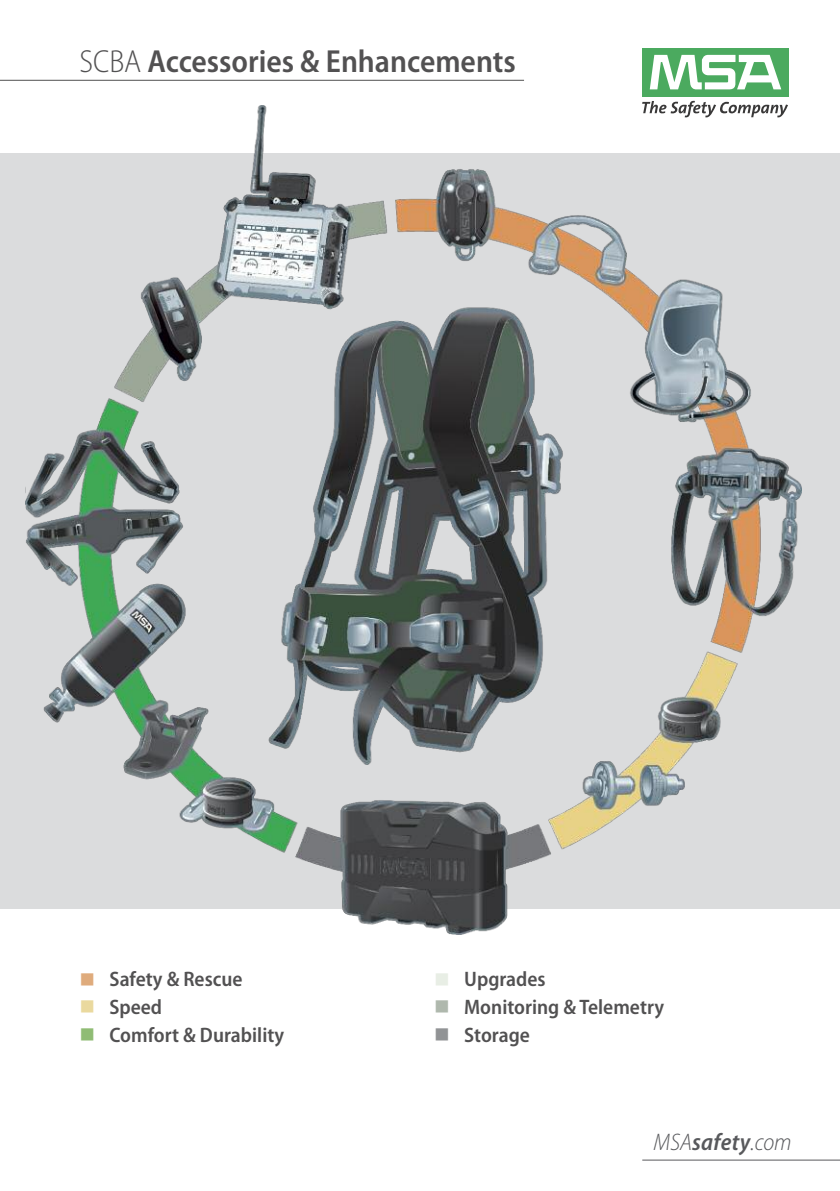
<style>
.page{position:relative;width:840px;height:1191px;background:#fff}
.page>*{position:absolute;margin:0;border:0;box-sizing:border-box;transform-origin:0 0}
.t1{font:600 semi-condensed 32px "Myriad Pro";color:#525152}
.t2{font:italic 300 semi-condensed 24px "Myriad Pro";color:#58595c}
.t3{font:600 semi-condensed 21px/27.6px "Myriad Pro";color:#525152}
.t4{font:21px "Wingdings";color:#dfab7c}
.t5{font:21px "Wingdings";color:#ead99e}
.t6{font:21px "Wingdings";color:#8fbc74}
.t7{font:21px "Wingdings";color:#e8eee5}
.t8{font:21px "Wingdings";color:#afb8ad}
.t9{font:21px "Wingdings";color:#919395}
.s1{font-weight:300}
.s2{font-weight:600}
</style>
<div class="page">
<div style="left:0;top:153px;width:839px;height:755px;background:#dbdcdd"></div>
<div style="left:642px;top:48px;width:146px;height:48px;background:#4baa5f"></div>
<svg style="left:649px;top:55px;width:131px;height:34px"></svg>
<svg style="left:642px;top:101px;width:145px;height:4px"></svg>
<hr style="left:642px;top:1159px;width:197px;height:1px;background:#58595c">
<img style="left:25px;top:105px;width:776px;height:829px">
<hr style="left:0;top:80px;width:523px;height:1px;background:#525152">
<h1 class="t1" style="left:79px;top:43px;width:437px"><span class="s1">SCBA</span> Accessories &amp; Enhancements</h1>
<p class="t4" style="left:79px;top:967px;width:17px">■</p>
<p class="t5" style="left:79px;top:994px;width:17px">■</p>
<p class="t6" style="left:79px;top:1022px;width:17px">■</p>
<p class="t3" style="left:109px;top:965px;width:176px">Safety &amp; Rescue<br>Speed<br>Comfort &amp; Durability</p>
<p class="t3" style="left:464px;top:965px;width:201px">Upgrades<br>Monitoring &amp; Telemetry<br>Storage</p>
<p class="t7" style="left:434px;top:967px;width:17px">■</p>
<p class="t8" style="left:434px;top:994px;width:17px">■</p>
<p class="t9" style="left:434px;top:1022px;width:17px">■</p>
<p class="t2" style="left:653px;top:1129px;width:139px">MSA<span class="s2">safety</span>.com</p>
</div>
